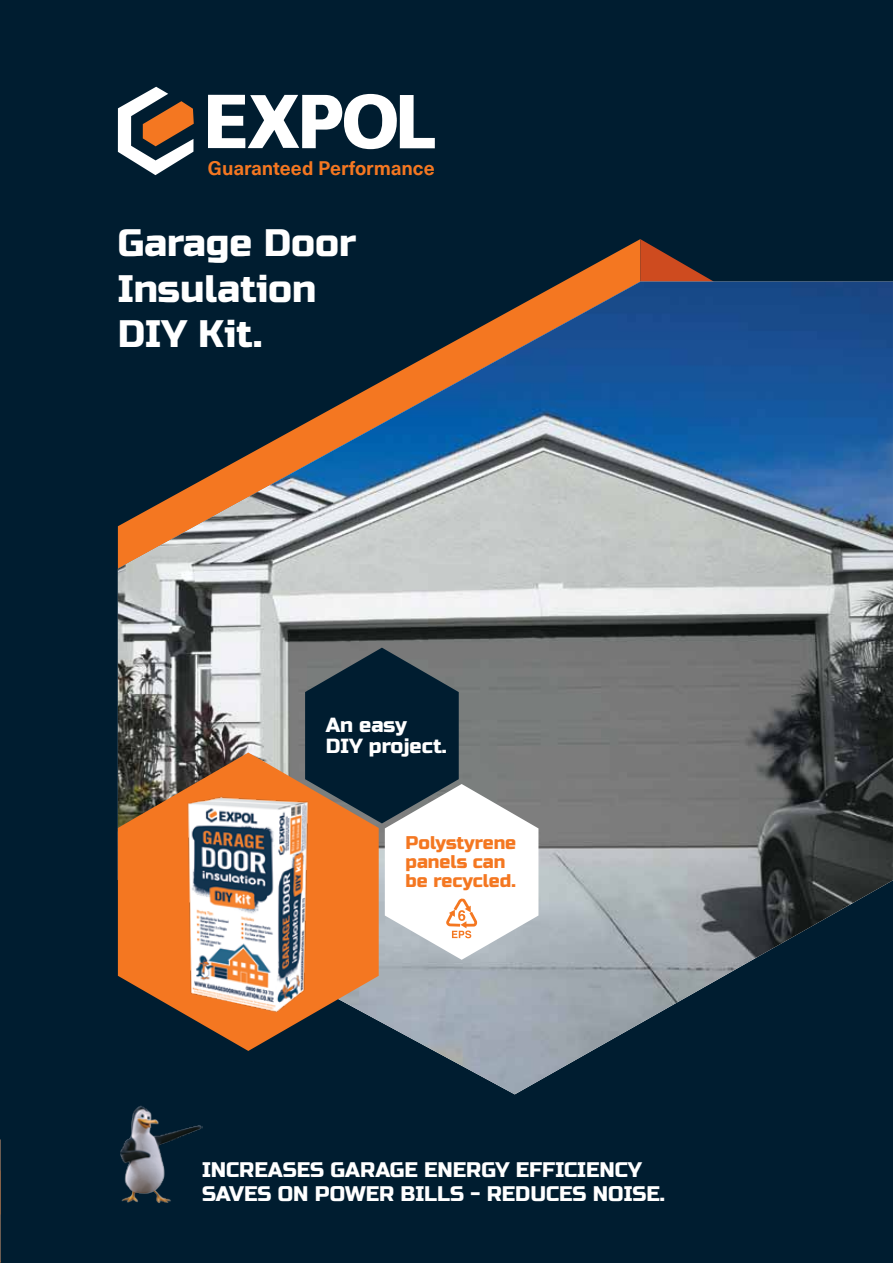
<style>
.page{position:relative;width:893px;height:1263px;background:#001d30}
.page>*{position:absolute;margin:0;border:0;box-sizing:border-box;transform-origin:0 0}
.t1{font:38.1px/45.8px "Russo One";color:#fff}
.t2{font:21px/23.7px "Russo One";color:#fff}
.t3{font:20.4px/21px "Russo One";color:#fff}
.t4{font:700 19.2px "Neue Haas Unica Pro";color:#f47721}
.t5{font:18.3px/18.9px "Russo One";letter-spacing:-.005em;color:#f47721}
</style>
<div class="page">
<svg style="left:0;top:1140px;width:1px;height:123px"></svg>
<svg style="left:562px;top:239px;width:78px;height:43px"></svg>
<svg style="left:640px;top:239px;width:74px;height:43px"></svg>
<img style="left:118px;top:282px;width:775px;height:812px">
<svg style="left:118px;top:87px;width:76px;height:88px"></svg>
<svg style="left:208px;top:94px;width:227px;height:55px"></svg>
<img style="left:120px;top:1106px;width:82px;height:97px">
<svg style="left:118px;top:752px;width:261px;height:299px;fill:#f47721"></svg>
<img style="left:183px;top:791px;width:130px;height:225px">
<svg style="left:305px;top:648px;width:233px;height:312px"></svg>
<p class="t4" style="left:208px;top:156px;width:228px">Guaranteed Performance</p>
<h1 class="t1" style="left:118px;top:221px;width:240px">Garage Door<br>Insulation<br>DIY Kit.</h1>
<p class="t3" style="left:326px;top:715px;width:123px">An easy<br>DIY project.</p>
<p class="t5" style="left:406px;top:834px;width:112px">Polystyrene panels can be recycled.</p>
<p class="t2" style="left:202px;top:1159px;width:160px">IncreaseS GARA</p>
<p class="t2" style="left:202px;top:1159px;width:439px;text-indent:188px">GE Energy Efficiency<br>Saves on power bills - REDUCES</p>
<p class="t2" style="left:593px;top:1182px;width:74px">NOISE.</p>
</div>
